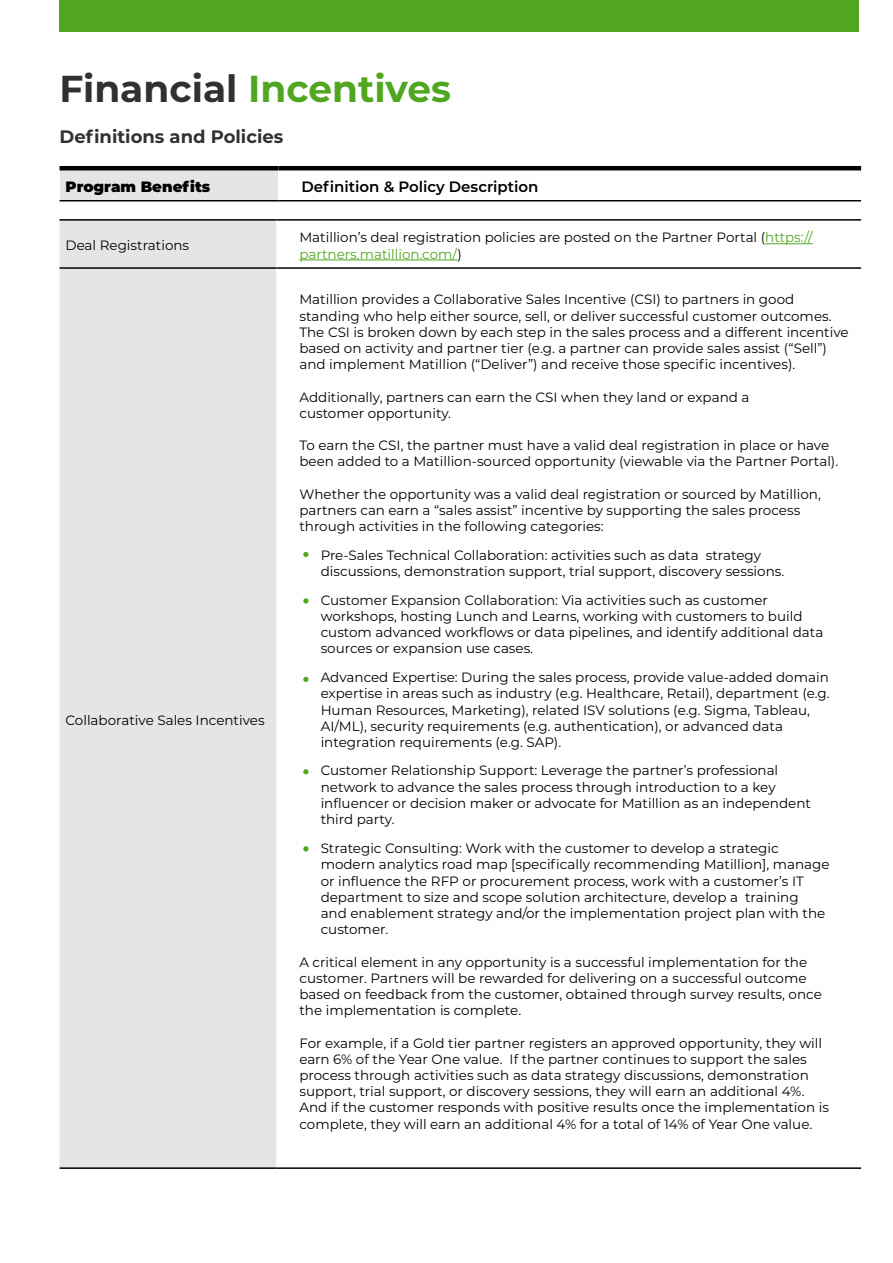
<style>
.page{position:relative;width:893px;height:1263px;background:#fff}
.page>*{position:absolute;margin:0;border:0;box-sizing:border-box;transform-origin:0 0}
.t1{font:700 37.5px "Montserrat";color:#51a620}
.t2{font:700 18px "Montserrat";color:#303232}
.t3{font:600 15px "Montserrat";color:#000}
.t4{font:900 15px "Montserrat";color:#000}
.t5{font:13.5px/16.2px "Montserrat";color:#000}
.s1{color:#303232}
.s2{color:#51a620}
</style>
<div class="page">
<div style="left:60px;top:0;width:799px;height:31px;background:#51a620"></div>
<div style="left:60px;top:168px;width:219px;height:33px;background:#e5e5e5"></div>
<hr style="left:60px;top:200px;width:219px;height:1px;background:#000">
<hr style="left:279px;top:200px;width:582px;height:1px;background:#000">
<hr style="left:60px;top:166px;width:219px;height:4px;background:#000">
<hr style="left:279px;top:166px;width:582px;height:4px;background:#000">
<div style="left:60px;top:221px;width:216px;height:946px;background:#e5e5e5"></div>
<hr style="left:60px;top:219px;width:216px;height:2px;background:#000">
<hr style="left:276px;top:219px;width:585px;height:2px;background:#000">
<hr style="left:60px;top:267px;width:216px;height:2px;background:#000">
<hr style="left:276px;top:267px;width:585px;height:2px;background:#000">
<hr style="left:60px;top:1167px;width:216px;height:2px;background:#000">
<hr style="left:276px;top:1167px;width:585px;height:2px;background:#000">
<hr style="left:765px;top:243px;width:47px;height:1px;background:#51a620">
<hr style="left:299px;top:260px;width:158px;height:1px;background:#51a620">
<svg style="left:303px;top:552px;width:6px;height:5px"></svg>
<svg style="left:303px;top:598px;width:6px;height:5px"></svg>
<svg style="left:303px;top:677px;width:6px;height:5px"></svg>
<svg style="left:303px;top:769px;width:6px;height:5px"></svg>
<svg style="left:303px;top:846px;width:6px;height:5px"></svg>
<h1 class="t1" style="left:60px;top:62px;width:393px"><span class="s1">Financial</span> Incentives</h1>
<h2 class="t2" style="left:60px;top:124px;width:225px">Definitions and Policies</h2>
<p class="t4" style="left:66px;top:175px;width:146px">Program Benefits</p>
<p class="t3" style="left:302px;top:176px;width:239px">Definition &amp; Policy Description</p>
<p class="t5" style="left:66px;top:237px;width:125px">Deal Registrations</p>
<p class="t5" style="left:299px;top:229px;width:515px">Matillion’s deal registration policies are posted on the Partner Portal (<span class="s2">https:// partners.matillion.com/</span>)</p>
<p class="t5" style="left:66px;top:711px;width:201px">Collaborative Sales Incentives</p>
<p class="t5" style="left:299px;top:291px;width:551px">Matillion provides a Collaborative Sales Incentive (CSI) to partners in good standing who help either source, sell, or deliver successful customer outcomes.<br>The CSI is broken down by each step in the sales process and a different incentive based on activity and partner tier (e.g. a partner can provide sales assist (“Sell”) and implement Matillion (“Deliver”) and receive those specific incentives).</p>
<p class="t5" style="left:299px;top:388px;width:452px">Additionally, partners can earn the CSI when they land or expand a customer opportunity.</p>
<p class="t5" style="left:299px;top:437px;width:540px">To earn the CSI, the partner must have a valid deal registration in place or have been added to a Matillion-sourced opportunity (viewable via the Partner Portal).</p>
<p class="t5" style="left:299px;top:485px;width:523px">Whether the opportunity was a valid deal registration or sourced by Matillion, partners can earn a “sales assist” incentive by supporting the sales process through activities in the following categories:</p>
<p class="t5" style="left:321px;top:546px;width:465px">Pre-Sales Technical Collaboration: activities such as data strategy discussions, demonstration support, trial support, discovery sessions.</p>
<p class="t5" style="left:321px;top:591px;width:504px">Customer Expansion Collaboration: Via activities such as customer workshops, hosting Lunch and Learns, working with customers to build custom advanced workflows or data pipelines, and identify additional data sources or expansion use cases.</p>
<p class="t5" style="left:321px;top:668px;width:511px">Advanced Expertise: During the sales process, provide value-added domain expertise in areas such as industry (e.g. Healthcare, Retail), department (e.g.<br>Human Resources, Marketing), related ISV solutions (e.g. Sigma, Tableau, AI/ML), security requirements (e.g. authentication), or advanced data integration requirements (e.g. SAP).</p>
<p class="t5" style="left:321px;top:762px;width:492px">Customer Relationship Support: Leverage the partner’s professional network to advance the sales process through introduction to a key influencer or decision maker or advocate for Matillion as an independent third party.</p>
<p class="t5" style="left:321px;top:839px;width:510px">Strategic Consulting: Work with the customer to develop a strategic modern analytics road map [specifically recommending Matillion], manage or influence the RFP or procurement process, work with a customer’s IT department to size and scope solution architecture, develop a training<br>and enablement strategy and/or the implementation project plan with the customer.</p>
<p class="t5" style="left:299px;top:953px;width:524px">A critical element in any opportunity is a successful implementation for the customer. Partners will be rewarded for delivering on a successful outcome based on feedback from the customer, obtained through survey results, once the implementation is complete.</p>
<p class="t5" style="left:299px;top:1034px;width:531px">For example, if a Gold tier partner registers an approved opportunity, they will earn 6% of the Year One value. If the partner continues to support the sales process through activities such as data strategy discussions, demonstration support, trial support, or discovery sessions, they will earn an additional 4%.<br>And if the customer responds with positive results once the implementation is complete, they will earn an additional 4% for a total of 14% of Year One value.</p>
</div>
